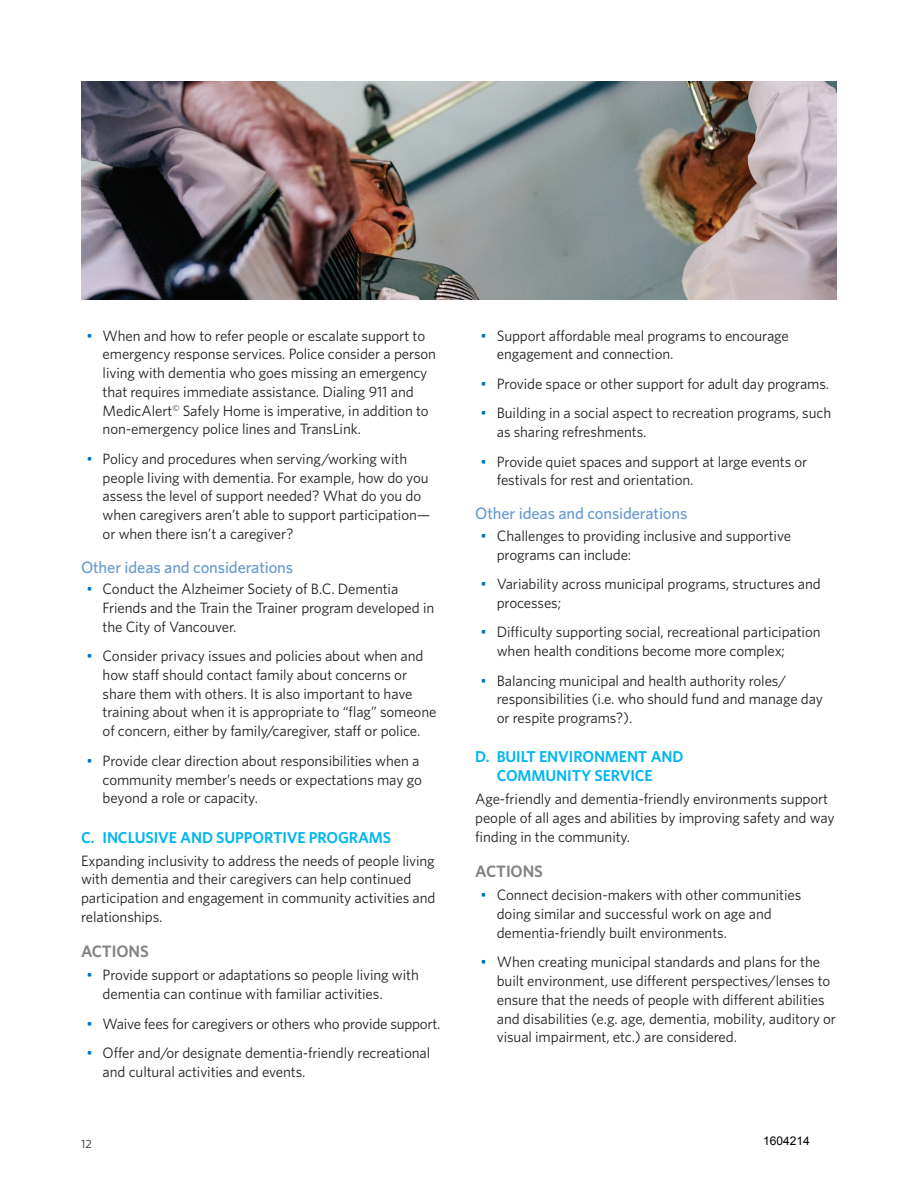
<style>
.page{position:relative;width:918px;height:1188px;background:#fff}
.page>*{position:absolute;margin:0;border:0;box-sizing:border-box;transform-origin:0 0}
.t1{font:500 16.5px "Whitney";letter-spacing:-.005em;color:#679ad1}
.t2{font:600 16.5px "Whitney";letter-spacing:-.005em;color:#808285}
.t3{font:600 15.75px/18.8px "Whitney";letter-spacing:-.005em;color:#00b6f0;text-align:center}
.t4{font:15px/18.8px "Whitney";letter-spacing:-.005em;color:#231f20}
.t5{font:12px "Arial";color:#000}
.t6{font:12px "Whitney";color:#231f20}
.s1{color:#0072bc}
</style>
<div class="page">
<img style="left:81px;top:81px;width:756px;height:218px">
<p class="t4" style="left:103px;top:326px;width:335px;text-indent:-16px"><span class="s1">•</span> When and how to refer people or escalate support to emergency response services. Police consider a person living with dementia who goes missing an emergency that requires immediate assistance. Dialing 911 and MedicAlert<sup>©</sup> Safely Home is imperative, in addition to non-emergency police lines and TransLink.</p>
<p class="t4" style="left:103px;top:449px;width:329px;text-indent:-16px"><span class="s1">•</span> Policy and procedures when serving/working with people living with dementia. For example, how do you assess the level of support needed? What do you do when caregivers aren’t able to support participation— or when there isn’t a caregiver?</p>
<p class="t1" style="left:81px;top:557px;width:214px">Other ideas and considerations</p>
<p class="t4" style="left:103px;top:579px;width:333px;text-indent:-16px"><span class="s1">•</span> Conduct the Alzheimer Society of B.C. Dementia<br>Friends and the Train the Trainer program developed in the City of Vancouver.</p>
<p class="t4" style="left:103px;top:646px;width:335px;text-indent:-16px"><span class="s1">•</span> Consider privacy issues and policies about when and how staff should contact family about concerns or share them with others. It is also important to have training about when it is appropriate to “flag” someone of concern, either by family/caregiver, staff or police.</p>
<p class="t4" style="left:103px;top:751px;width:321px;text-indent:-16px"><span class="s1">•</span> Provide clear direction about responsibilities when a community member’s needs or expectations may go beyond a role or capacity.</p>
<p class="t3" style="left:81px;top:827px;width:312px">C. INCLUSIVE AND SUPPORTIVE PROGRAMS</p>
<p class="t4" style="left:81px;top:851px;width:356px">Expanding inclusivity to address the needs of people living with dementia and their caregivers can help continued participation and engagement in community activities and relationships.</p>
<p class="t2" style="left:81px;top:942px;width:69px">ACTIONS</p>
<p class="t4" style="left:103px;top:965px;width:318px;text-indent:-16px"><span class="s1">•</span> Provide support or adaptations so people living with dementia can continue with familiar activities.</p>
<p class="t4" style="left:86px;top:1014px;width:356px"><span class="s1">•</span> Waive fees for caregivers or others who provide support.</p>
<p class="t4" style="left:103px;top:1043px;width:329px;text-indent:-16px"><span class="s1">•</span> Offer and/or designate dementia-friendly recreational and cultural activities and events.</p>
<p class="t6" style="left:81px;top:1137px;width:12px">12</p>
<p class="t4" style="left:497px;top:326px;width:294px;text-indent:-16px"><span class="s1">•</span> Support affordable meal programs to encourage engagement and connection.</p>
<p class="t4" style="left:481px;top:374px;width:350px"><span class="s1">•</span> Provide space or other support for adult day programs.</p>
<p class="t4" style="left:497px;top:403px;width:336px;text-indent:-16px"><span class="s1">•</span> Building in a social aspect to recreation programs, such as sharing refreshments.</p>
<p class="t4" style="left:497px;top:452px;width:312px;text-indent:-16px"><span class="s1">•</span> Provide quiet spaces and support at large events or festivals for rest and orientation.</p>
<p class="t1" style="left:475px;top:504px;width:214px">Other ideas and considerations</p>
<p class="t4" style="left:497px;top:526px;width:296px;text-indent:-16px"><span class="s1">•</span> Challenges to providing inclusive and supportive programs can include:</p>
<p class="t4" style="left:497px;top:574px;width:326px;text-indent:-16px"><span class="s1">•</span> Variability across municipal programs, structures and processes;</p>
<p class="t4" style="left:497px;top:622px;width:325px;text-indent:-16px"><span class="s1">•</span> Difficulty supporting social, recreational participation when health conditions become more complex;</p>
<p class="t4" style="left:497px;top:671px;width:328px;text-indent:-16px"><span class="s1">•</span> Balancing municipal and health authority roles/ responsibilities (i.e. who should fund and manage day or respite programs?).</p>
<p class="t3" style="left:475px;top:747px;width:210px">D. BUILT ENVIRONMENT AND<br>COMMUNITY SERVICE</p>
<p class="t4" style="left:475px;top:789px;width:361px">Age-friendly and dementia-friendly environments support people of all ages and abilities by improving safety and way finding in the community.</p>
<p class="t2" style="left:475px;top:862px;width:69px">ACTIONS</p>
<p class="t4" style="left:497px;top:885px;width:306px;text-indent:-16px"><span class="s1">•</span> Connect decision-makers with other communities doing similar and successful work on age and dementia-friendly built environments.</p>
<p class="t4" style="left:497px;top:952px;width:341px;text-indent:-16px"><span class="s1">•</span> When creating municipal standards and plans for the built environment, use different perspectives/lenses to ensure that the needs of people with different abilities and disabilities (e.g. age, dementia, mobility, auditory or visual impairment, etc.) are considered.</p>
<p class="t5" style="left:763px;top:1133px;width:48px">1604214</p>
</div>
